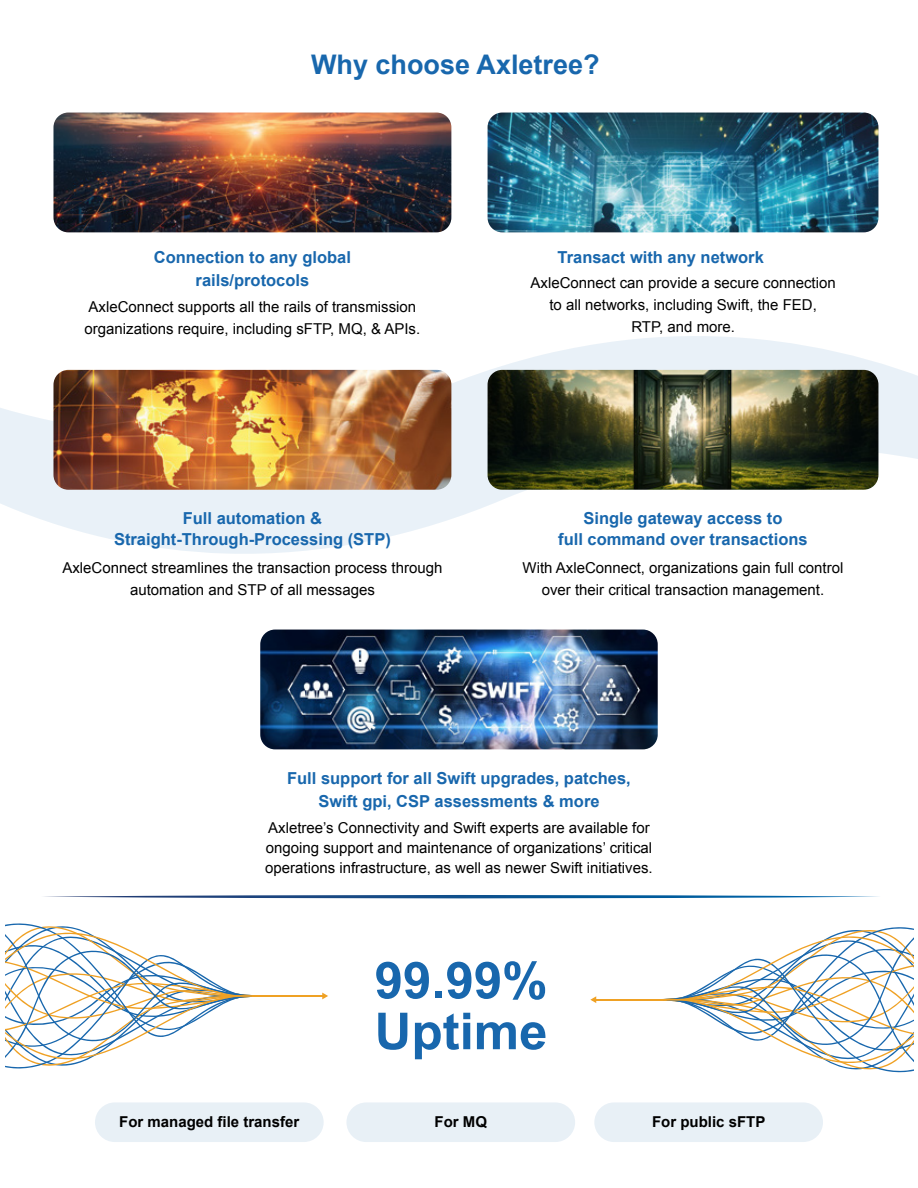
<style>
.page{position:relative;width:918px;height:1188px;background:#fff}
.page>*{position:absolute;margin:0;border:0;box-sizing:border-box;transform-origin:0 0}
.t1{font:700 51px/50.8px "Arial";color:#1867ad}
.t2{font:700 27px "Arial";color:#1867ad}
.t3{font:700 16.5px/23.4px "Arial";color:#1867ad;text-align:center}
.t4{font:15px/21.9px "Arial";color:#000;text-align:center}
.t5{font:700 15px "Arial";color:#000}
</style>
<div class="page">
<svg style="left:5px;top:923px;width:323px;height:146px"></svg>
<svg style="left:590px;top:927px;width:323px;height:146px"></svg>
<div style="left:95px;top:1102px;width:229px;height:40px;background:#e8f0f6;border-radius:20px"></div>
<div style="left:346px;top:1102px;width:229px;height:40px;background:#e8f0f6;border-radius:20px"></div>
<div style="left:594px;top:1102px;width:229px;height:40px;background:#e8f0f6;border-radius:20px"></div>
<svg style="left:44px;top:895px;width:835px;height:3px;background:#4f7fab"></svg>
<img style="left:53px;top:113px;width:398px;height:119px">
<svg style="left:0;top:336px;width:918px;height:218px"></svg>
<img style="left:488px;top:113px;width:390px;height:119px">
<img style="left:488px;top:370px;width:390px;height:120px">
<img style="left:53px;top:370px;width:398px;height:120px">
<img style="left:260px;top:630px;width:398px;height:119px">
<h2 class="t2" style="left:311px;top:47px;width:290px">Why choose Axletree?</h2>
<p class="t3" style="left:154px;top:246px;width:199px">Connection to any global rails/protocols</p>
<p class="t4" style="left:85px;top:296px;width:337px;text-align:left">AxleConnect supports all the rails of transmission organizations require, including sFTP, MQ, &amp; APIs.</p>
<p class="t3" style="left:558px;top:246px;width:208px">Transact with any network</p>
<p class="t4" style="left:531px;top:272px;width:307px">AxleConnect can provide a secure connection to all networks, including Swift, the FED,<br>RTP, and more.</p>
<p class="t3" style="left:114px;top:508px;width:278px;line-height:21px">Full automation &amp;<br>Straight-Through-Processing (STP)</p>
<p class="t3" style="left:558px;top:508px;width:251px;line-height:21px">Single gateway access to<br>full command over transactions</p>
<p class="t4" style="left:62px;top:557px;width:382px">AxleConnect streamlines the transaction process through automation and STP of all messages</p>
<p class="t4" style="left:523px;top:557px;width:322px">With AxleConnect, organizations gain full control over their critical transaction management.</p>
<p class="t3" style="left:287px;top:767px;width:345px">Full support for all Swift upgrades, patches,<br>Swift gpi, CSP assessments &amp; more</p>
<p class="t4" style="left:265px;top:817px;width:389px;line-height:20.4px;text-align:left">Axletree’s Connectivity and Swift experts are available for ongoing support and maintenance of organizations’ critical operations infrastructure, as well as newer Swift initiatives.</p>
<h1 class="t1" style="left:375px;top:957px;width:174px">99.99%<br>Uptime</h1>
<p class="t5" style="left:119px;top:1112px;width:182px">For managed file transfer</p>
<p class="t5" style="left:435px;top:1112px;width:54px">For MQ</p>
<p class="t5" style="left:652px;top:1112px;width:115px">For public sFTP</p>
</div>
